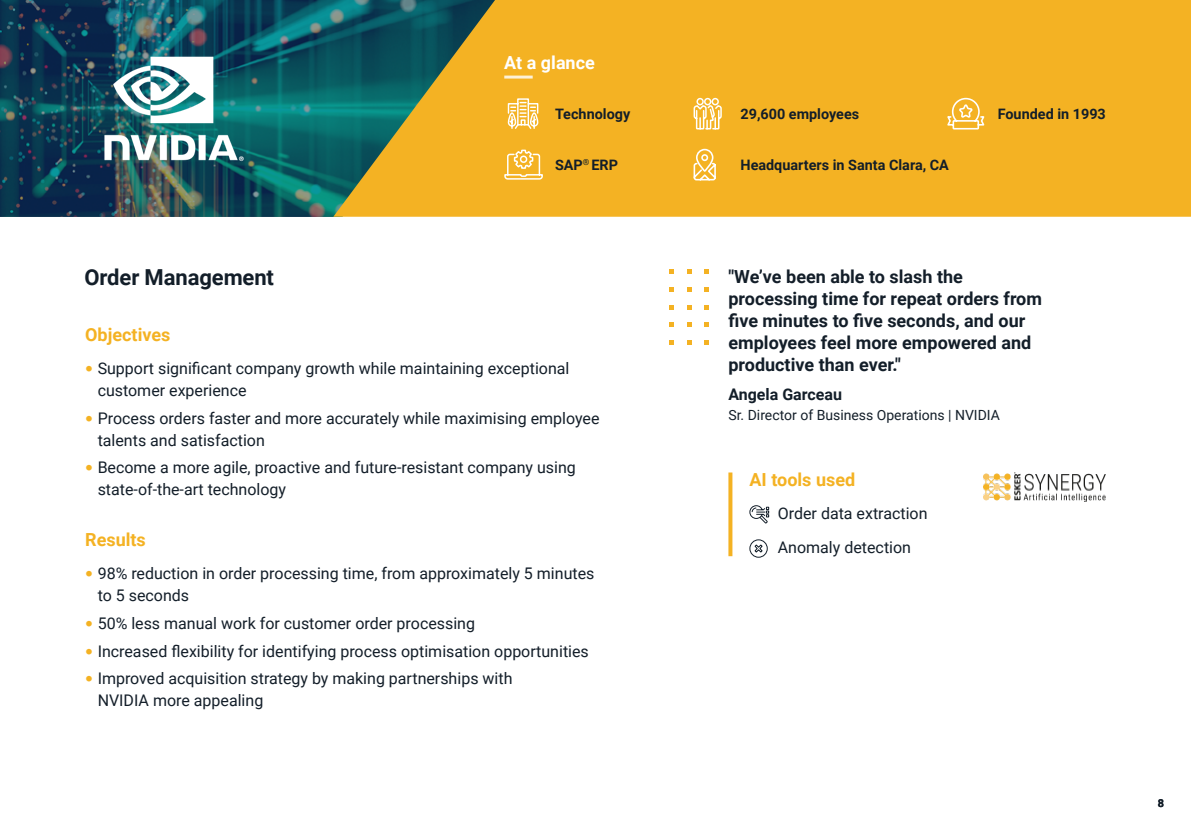
<style>
.page{position:relative;width:1191px;height:840px;background:#fff}
.page>*{position:absolute;margin:0;border:0;box-sizing:border-box;transform-origin:0 0}
.t1{font:700 22px "Roboto";letter-spacing:-.005em;color:#131e29}
.t2{font:700 18px/22px "Roboto";color:#131e29}
.t3{font:700 18px "Roboto";color:#f4b223}
.t4{font:700 18px "Roboto";color:#fff}
.t5{font:16px/22px "Roboto";color:#131e29}
.t6{font:700 16px "Roboto";color:#131e29}
.t7{font:700 14.4px "Roboto";color:#131e29}
.t8{font:14px "Roboto";color:#131e29}
.t9{font:700 11px "Roboto";color:#131e29}
.s1{font-family:"Georgia";font-weight:700;font-size:18px;color:#f4b223}
</style>
<div class="page">
<svg style="left:0;top:0;width:333px;height:216px;background:#134d5d"></svg>
<svg style="left:333px;top:0;width:858px;height:216px;background:#dca929"></svg>
<svg style="left:669px;top:269px;width:5px;height:5px"></svg>
<svg style="left:687px;top:269px;width:5px;height:5px"></svg>
<svg style="left:704px;top:269px;width:5px;height:5px"></svg>
<svg style="left:669px;top:287px;width:5px;height:5px"></svg>
<svg style="left:687px;top:287px;width:5px;height:5px"></svg>
<svg style="left:704px;top:287px;width:5px;height:5px"></svg>
<svg style="left:669px;top:305px;width:5px;height:4px"></svg>
<svg style="left:687px;top:305px;width:5px;height:4px"></svg>
<svg style="left:704px;top:305px;width:5px;height:4px"></svg>
<svg style="left:669px;top:322px;width:5px;height:5px"></svg>
<svg style="left:687px;top:322px;width:5px;height:5px"></svg>
<svg style="left:704px;top:322px;width:5px;height:5px"></svg>
<svg style="left:669px;top:340px;width:5px;height:5px"></svg>
<svg style="left:687px;top:340px;width:5px;height:5px"></svg>
<svg style="left:704px;top:340px;width:5px;height:5px"></svg>
<img style="left:85px;top:44px;width:172px;height:129px">
<svg style="left:728px;top:474px;width:4px;height:80px"></svg>
<svg style="left:749px;top:539px;width:19px;height:18px"></svg>
<svg style="left:749px;top:505px;width:20px;height:18px"></svg>
<img style="left:983px;top:472px;width:122px;height:29px">
<hr style="left:504px;top:75px;width:29px;height:3px;background:#fff">
<svg style="left:693px;top:97px;width:29px;height:33px"></svg>
<svg style="left:507px;top:98px;width:32px;height:32px"></svg>
<svg style="left:692px;top:148px;width:25px;height:34px"></svg>
<svg style="left:503px;top:145px;width:40px;height:35px"></svg>
<svg style="left:945px;top:93px;width:41px;height:37px;background:#f6c150"></svg>
<p class="t4" style="left:504px;top:50px;width:92px">At a glance</p>
<p class="t7" style="left:555px;top:104px;width:77px">Technology</p>
<p class="t7" style="left:740px;top:104px;width:120px">29,600 employees</p>
<p class="t7" style="left:555px;top:155px;width:65px">SAP<sup>®</sup> ERP</p>
<p class="t7" style="left:740px;top:155px;width:210px">Headquarters in Santa Clara, CA</p>
<p class="t7" style="left:997px;top:104px;width:110px">Founded in 1993</p>
<h1 class="t1" style="left:84px;top:261px;width:191px">Order Management</h1>
<p class="t2" style="left:728px;top:264px;width:315px">"We’ve been able to slash the processing time for repeat orders from five minutes to five seconds, and our employees feel more empowered and productive than ever."</p>
<p class="t6" style="left:728px;top:383px;width:115px">Angela Garceau</p>
<p class="t8" style="left:728px;top:405px;width:273px">Sr. Director of Business Operations | NVIDIA</p>
<p class="t3" style="left:85px;top:321px;width:87px">Objectives</p>
<p class="t5" style="left:98px;top:356px;width:473px;text-indent:-12px"><span class="s1">•</span> Support significant company growth while maintaining exceptional customer experience</p>
<p class="t5" style="left:98px;top:406px;width:503px;text-indent:-12px"><span class="s1">•</span> Process orders faster and more accurately while maximising employee talents and satisfaction</p>
<p class="t5" style="left:98px;top:456px;width:480px;text-indent:-12px"><span class="s1">•</span> Become a more agile, proactive and future-resistant company using state-of-the-art technology</p>
<p class="t3" style="left:85px;top:526px;width:62px">Results</p>
<p class="t5" style="left:98px;top:561px;width:498px;text-indent:-12px"><span class="s1">•</span> 98% reduction in order processing time, from approximately 5 minutes to 5 seconds</p>
<p class="t5" style="left:85px;top:611px;width:391px"><span class="s1">•</span> 50% less manual work for customer order processing</p>
<p class="t5" style="left:85px;top:639px;width:505px"><span class="s1">•</span> Increased flexibility for identifying process optimisation opportunities</p>
<p class="t5" style="left:98px;top:666px;width:416px;text-indent:-12px"><span class="s1">•</span> Improved acquisition strategy by making partnerships with<br>NVIDIA more appealing</p>
<p class="t3" style="left:749px;top:466px;width:107px">AI tools used</p>
<p class="t5" style="left:778px;top:496px;width:151px;line-height:33.4px">Order data extraction<br>Anomaly detection</p>
<p class="t9" style="left:1158px;top:795px;width:8px">8</p>
</div>
